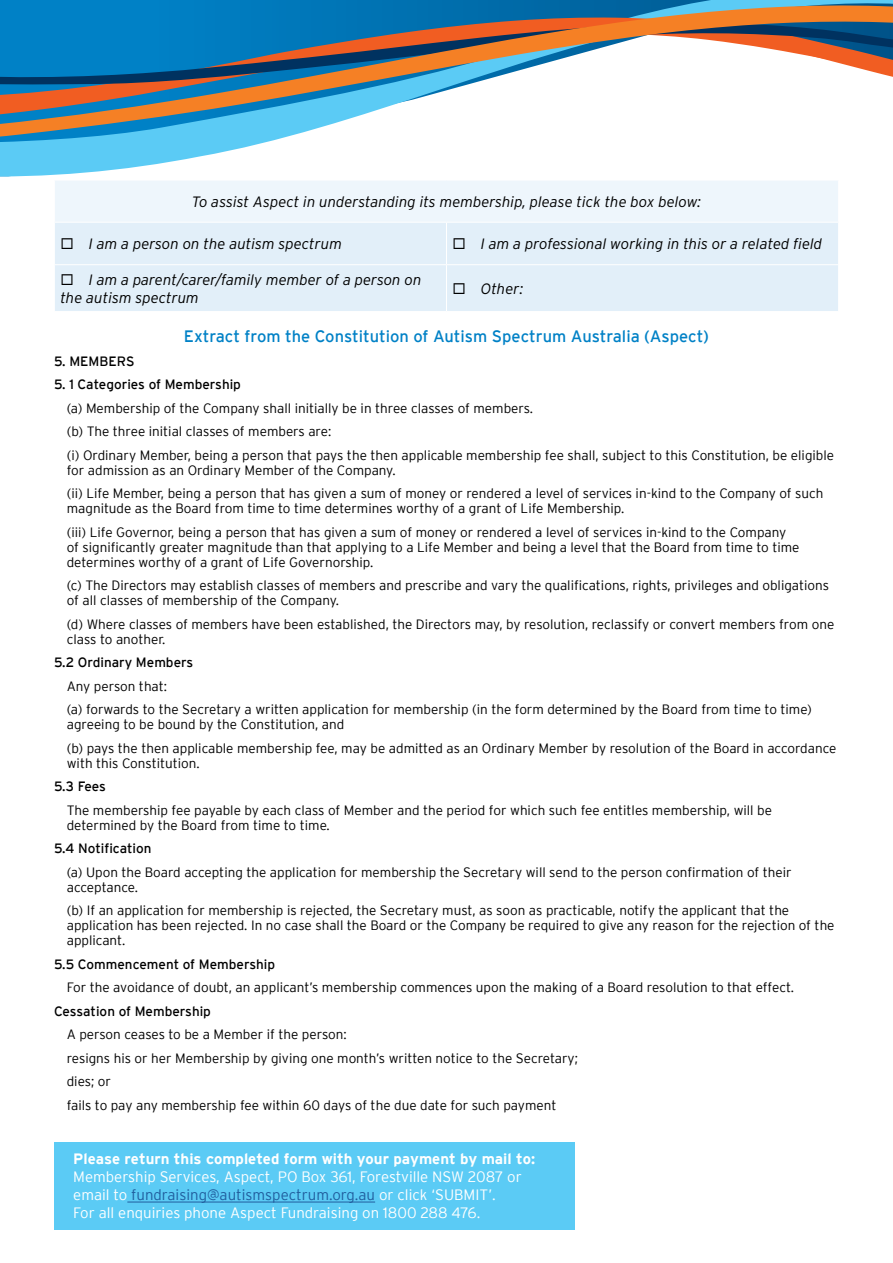
<style>
.page{position:relative;width:893px;height:1263px;background:#fff}
.page>*{position:absolute;margin:0;border:0;box-sizing:border-box;transform-origin:0 0}
.t1{font:16.5px "Interstate";color:#0081c6}
.t2{font:italic 300 15px/18px "Interstate";color:#000}
.t3{font:300 15px/18px "Interstate";color:#fff}
.t4{font:700 15px "Interstate";color:#fff}
.t5{font:300 13.5px/23.5px "Interstate";color:#000}
.t6{font:13.5px "Interstate";color:#000}
.s1{color:#215e9e}
</style>
<div class="page">
<div style="left:54px;top:1142px;width:521px;height:87px;background:#5bcbf5"></div>
<svg style="left:0;top:0;width:665px;height:177px"></svg>
<svg style="left:0;top:5px;width:665px;height:167px"></svg>
<svg style="left:665px;top:0;width:228px;height:77px"></svg>
<div style="left:54px;top:180px;width:785px;height:42px;background:#eef6fc"></div>
<div style="left:55px;top:223px;width:783px;height:88px;background:#e2eff9"></div>
<hr style="left:54px;top:180px;width:392px;height:1px;background:#fff">
<hr style="left:54px;top:180px;width:1px;height:42px;background:#fff">
<hr style="left:446px;top:180px;width:393px;height:1px;background:#fff">
<hr style="left:838px;top:180px;width:1px;height:42px;background:#fff">
<hr style="left:446px;top:223px;width:1px;height:41px;background:#fff">
<hr style="left:446px;top:265px;width:1px;height:46px;background:#fff">
<hr style="left:54px;top:264px;width:392px;height:1px;background:#fff">
<hr style="left:446px;top:264px;width:393px;height:1px;background:#fff">
<hr style="left:127px;top:1202px;width:248px;height:1px;background:#215e9e">
<p class="t2" style="left:192px;top:193px;width:511px">To assist Aspect in understanding its membership, please tick the box below:</p>
<p class="t2" style="left:60px;top:235px;width:283px">◻ I am a person on the autism spectrum</p>
<p class="t2" style="left:452px;top:235px;width:371px">◻ I am a professional working in this or a related field</p>
<p class="t2" style="left:60px;top:271px;width:363px">◻ I am a parent/carer/family member of a person on the autism spectrum</p>
<p class="t2" style="left:452px;top:280px;width:72px">◻ Other:</p>
<p class="t1" style="left:184px;top:327px;width:527px">Extract from the Constitution of Autism Spectrum Australia (Aspect)</p>
<p class="t6" style="left:54px;top:353px;width:82px">5. MEMBERS</p>
<p class="t6" style="left:54px;top:377px;width:188px">5. 1 Categories of Membership</p>
<p class="t5" style="left:67px;top:396px;width:769px">(a) Membership of the Company shall initially be in three classes of members.<br>(b) The three initial classes of members are:<br>(i) Ordinary Member, being a person that pays the then applicable membership fee shall, subject to this Constitution, be eligible</p>
<p class="t5" style="left:67px;top:458px;width:758px">for admission as an Ordinary Member of the Company.<br>(ii) Life Member, being a person that has given a sum of money or rendered a level of services in-kind to the Company of such</p>
<p class="t5" style="left:67px;top:496px;width:721px">magnitude as the Board from time to time determines worthy of a grant of Life Membership.<br>(iii) Life Governor, being a person that has given a sum of money or rendered a level of services in-kind to the Company</p>
<p class="t5" style="left:67px;top:539px;width:734px;line-height:15px">of significantly greater magnitude than that applying to a Life Member and being a level that the Board from time to time determines worthy of a grant of Life Governorship.</p>
<p class="t5" style="left:67px;top:578px;width:764px;line-height:15px">(c) The Directors may establish classes of members and prescribe and vary the qualifications, rights, privileges and obligations of all classes of membership of the Company.</p>
<p class="t5" style="left:67px;top:616px;width:769px;line-height:15px">(d) Where classes of members have been established, the Directors may, by resolution, reclassify or convert members from one class to another.</p>
<p class="t6" style="left:54px;top:655px;width:141px">5.2 Ordinary Members</p>
<p class="t5" style="left:67px;top:674px;width:746px">Any person that:<br>(a) forwards to the Secretary a written application for membership (in the form determined by the Board from time to time)</p>
<p class="t5" style="left:67px;top:712px;width:771px">agreeing to be bound by the Constitution, and<br>(b) pays the then applicable membership fee, may be admitted as an Ordinary Member by resolution of the Board in accordance</p>
<p class="t5" style="left:67px;top:751px;width:134px">with this Constitution.</p>
<p class="t6" style="left:54px;top:779px;width:53px">5.3 Fees</p>
<p class="t5" style="left:67px;top:802px;width:707px;line-height:15px">The membership fee payable by each class of Member and the period for which such fee entitles membership, will be determined by the Board from time to time.</p>
<p class="t6" style="left:54px;top:841px;width:99px">5.4 Notification</p>
<p class="t5" style="left:67px;top:864px;width:726px;line-height:15px">(a) Upon the Board accepting the application for membership the Secretary will send to the person confirmation of their acceptance.</p>
<p class="t5" style="left:67px;top:903px;width:769px;line-height:15px">(b) If an application for membership is rejected, the Secretary must, as soon as practicable, notify the applicant that the application has been rejected. In no case shall the Board or the Company be required to give any reason for the rejection of the applicant.</p>
<p class="t6" style="left:54px;top:956px;width:223px">5.5 Commencement of Membership</p>
<p class="t5" style="left:67px;top:975px;width:729px">For the avoidance of doubt, an applicant’s membership commences upon the making of a Board resolution to that effect.</p>
<p class="t6" style="left:54px;top:1003px;width:158px">Cessation of Membership</p>
<p class="t5" style="left:67px;top:1022px;width:513px">A person ceases to be a Member if the person:<br>resigns his or her Membership by giving one month’s written notice to the Secretary; dies; or<br>fails to pay any membership fee within 60 days of the due date for such payment</p>
<p class="t4" style="left:73px;top:1150px;width:463px">Please return this completed form with your payment by mail to:</p>
<p class="t3" style="left:73px;top:1168px;width:450px">Membership Services, Aspect, PO Box 361, Forestville NSW 2087 or email to <span class="s1">fundraising@autismspectrum.org.au</span> or click ‘SUBMIT’.<br>For all enquiries phone Aspect Fundraising on 1800 288 476.</p>
</div>
